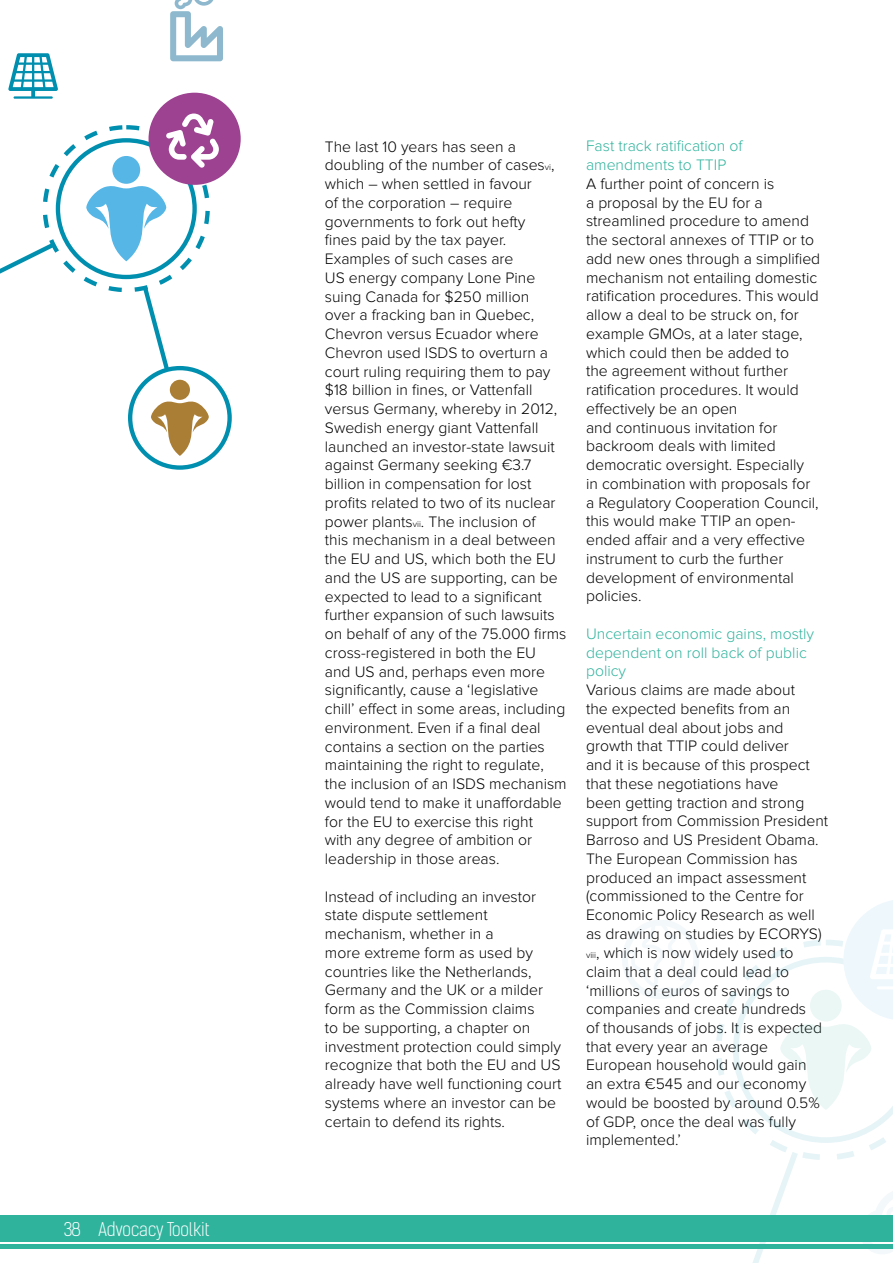
<style>
.page{position:relative;width:893px;height:1263px;background:#fff}
.page>*{position:absolute;margin:0;border:0;box-sizing:border-box;transform-origin:0 0}
.t1{font:300 18px "Kelson Sans";color:#fff}
.t2{font:300 15.75px/18.8px "Proxima Nova";color:#000}
.t3{font:300 15.75px/18.8px "Proxima Nova";color:#30b39d}
.s1{font-size:9px}
</style>
<div class="page">
<div style="left:149px;top:93px;width:92px;height:92px;background:#9d4191;border-radius:50%"></div>
<svg style="left:0;top:114px;width:232px;height:356px"></svg>
<svg style="left:8px;top:53px;width:50px;height:46px"></svg>
<svg style="left:170px;top:0;width:53px;height:61px"></svg>
<svg style="left:716px;top:900px;width:177px;height:363px"></svg>
<svg style="left:622px;top:920px;width:77px;height:79px"></svg>
<div style="left:0;top:1215px;width:893px;height:27px;background:#30b39d"></div>
<hr style="left:0;top:1244px;width:893px;height:4px;background:#30b39d">
<p class="t1" style="left:64px;top:1218px;width:147px">38 Advocacy Toolkit</p>
<p class="t2" style="left:325px;top:137px;width:243px">The last 10 years has seen a doubling of the number of cases<span class="s1">vi</span>, which – when settled in favour<br>of the corporation – require governments to fork out hefty<br>fines paid by the tax payer.<br>Examples of such cases are<br>US energy company Lone Pine suing Canada for $250 million<br>over a fracking ban in Quebec,<br>Chevron versus Ecuador where<br>Chevron used ISDS to overturn a court ruling requiring them to pay $18 billion in fines, or Vattenfall versus Germany, whereby in 2012,<br>Swedish energy giant Vattenfall launched an investor-state lawsuit against Germany seeking €3.7 billion in compensation for lost profits related to two of its nuclear power plants<span class="s1">vii</span>. The inclusion of<br>this mechanism in a deal between the EU and US, which both the EU and the US are supporting, can be expected to lead to a significant further expansion of such lawsuits on behalf of any of the 75.000 firms cross-registered in both the EU<br>and US and, perhaps even more significantly, cause a ‘legislative chill’ effect in some areas, including environment. Even if a final deal contains a section on the parties maintaining the right to regulate, the inclusion of an ISDS mechanism would tend to make it unaffordable for the EU to exercise this right<br>with any degree of ambition or leadership in those areas.</p>
<p class="t2" style="left:325px;top:887px;width:238px">Instead of including an investor state dispute settlement mechanism, whether in a<br>more extreme form as used by countries like the Netherlands,<br>Germany and the UK or a milder form as the Commission claims<br>to be supporting, a chapter on investment protection could simply recognize that both the EU and US already have well functioning court systems where an investor can be certain to defend its rights.</p>
<p class="t3" style="left:586px;top:137px;width:158px">Fast track ratification of amendments to TTIP</p>
<p class="t2" style="left:586px;top:174px;width:236px">A further point of concern is<br>a proposal by the EU for a streamlined procedure to amend the sectoral annexes of TTIP or to add new ones through a simplified mechanism not entailing domestic ratification procedures. This would allow a deal to be struck on, for example GMOs, at a later stage, which could then be added to<br>the agreement without further ratification procedures. It would effectively be an open<br>and continuous invitation for backroom deals with limited democratic oversight. Especially<br>in combination with proposals for a Regulatory Cooperation Council, this would make TTIP an open&shy;ended affair and a very effective instrument to curb the further development of environmental policies.</p>
<p class="t3" style="left:586px;top:624px;width:230px">Uncertain economic gains, mostly dependent on roll back of public policy</p>
<p class="t2" style="left:586px;top:681px;width:244px">Various claims are made about<br>the expected benefits from an eventual deal about jobs and growth that TTIP could deliver<br>and it is because of this prospect that these negotiations have<br>been getting traction and strong support from Commission President<br>Barroso and US President Obama.<br>The European Commission has produced an impact assessment (commissioned to the Centre for<br>Economic Policy Research as well as drawing on studies by ECORYS) <span class="s1">viii</span>, which is now widely used to claim that a deal could lead to ‘millions of euros of savings to companies and create hundreds<br>of thousands of jobs. It is expected that every year an average<br>European household would gain<br>an extra €545 and our economy would be boosted by around 0.5% of GDP, once the deal was fully implemented.’</p>
</div>
